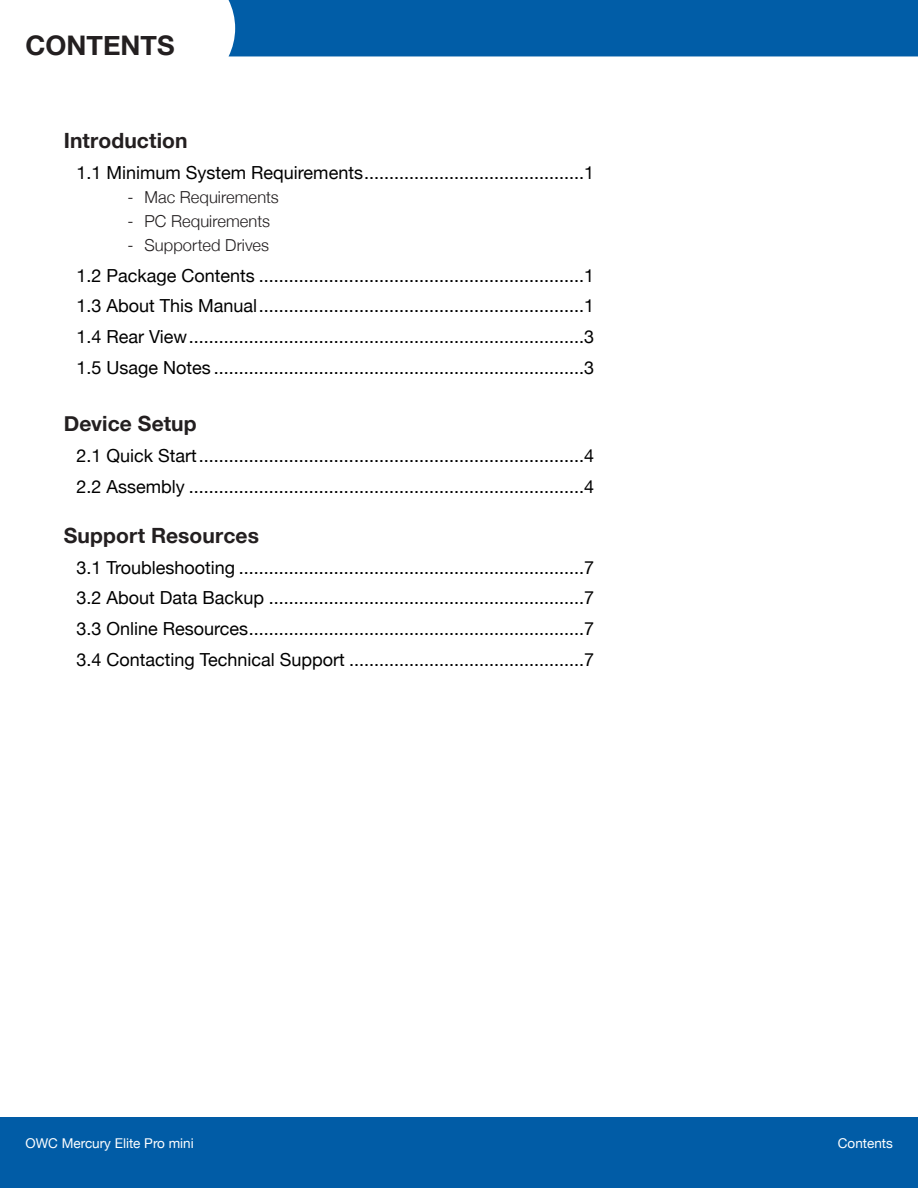
<style>
.page{position:relative;width:918px;height:1188px;background:#fff}
.page>*{position:absolute;margin:0;border:0;box-sizing:border-box;transform-origin:0 0}
.Section_Header{font:700 27px "Helvetica Neue";color:#231f20}
.t1{font:700 21px "Helvetica Neue";letter-spacing:.005em;color:#231f20}
.TOC_Header{font:18px "Helvetica Neue";color:#000}
.t2{font:300 16.5px "Helvetica Neue";color:#231f20}
.t3{font:13.5px "Helvetica Neue";color:#fff}
</style>
<div class="page">
<div style="left:0;top:1118px;width:918px;height:70px;background:#015ca6"></div>
<div style="left:229px;top:0;width:689px;height:56px;background:#015da7"></div>
<p class="Section_Header" style="left:26px;top:24px;width:151px">CONTENTS</p>
<p class="t1" style="left:64px;top:124px;width:125px">Introduction</p>
<p class="TOC_Header" style="left:77px;top:159px;width:519px">1.1 Minimum System Requirements............................................1</p>
<p class="t2" style="left:128px;top:184px;width:153px">- Mac Requirements</p>
<p class="t2" style="left:128px;top:208px;width:144px">- PC Requirements</p>
<p class="t2" style="left:128px;top:232px;width:143px">- Supported Drives</p>
<p class="TOC_Header" style="left:77px;top:262px;width:519px">1.2 Package Contents .................................................................1</p>
<p class="TOC_Header" style="left:77px;top:293px;width:519px">1.3 About This Manual.................................................................1</p>
<p class="TOC_Header" style="left:77px;top:324px;width:519px">1.4 Rear View...............................................................................3</p>
<p class="TOC_Header" style="left:77px;top:355px;width:519px">1.5 Usage Notes ..........................................................................3</p>
<p class="t1" style="left:64px;top:407px;width:134px">Device Setup</p>
<p class="TOC_Header" style="left:77px;top:442px;width:519px">2.1 Quick Start.............................................................................4</p>
<p class="TOC_Header" style="left:77px;top:473px;width:519px">2.2 Assembly ...............................................................................4</p>
<p class="t1" style="left:64px;top:519px;width:197px">Support Resources</p>
<p class="TOC_Header" style="left:77px;top:554px;width:519px">3.1 Troubleshooting .....................................................................7</p>
<p class="TOC_Header" style="left:77px;top:585px;width:519px">3.2 About Data Backup ...............................................................7</p>
<p class="TOC_Header" style="left:77px;top:616px;width:519px">3.3 Online Resources...................................................................7</p>
<p class="TOC_Header" style="left:77px;top:647px;width:519px">3.4 Contacting Technical Support ...............................................7</p>
<p class="t3" style="left:26px;top:1134px;width:170px">OWC Mercury Elite Pro mini</p>
<p class="t3" style="left:838px;top:1134px;width:57px">Contents</p>
</div>
